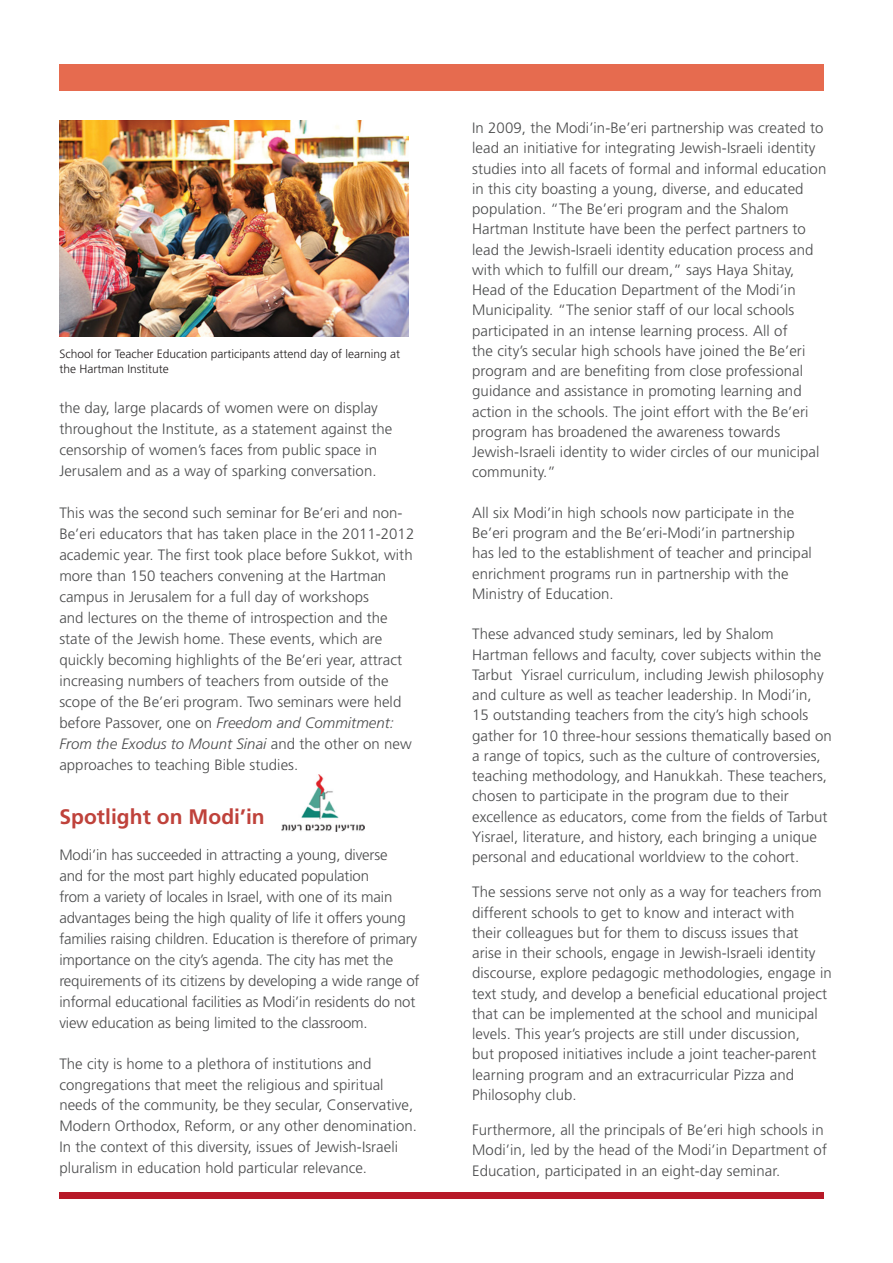
<style>
.page{position:relative;width:893px;height:1263px;background:#fff}
.page>*{position:absolute;margin:0;border:0;box-sizing:border-box;transform-origin:0 0}
.t1{font:700 21px "Frutiger";letter-spacing:.005em;color:#bf423b}
.t2{font:300 15px/20.2px "Frutiger";letter-spacing:.005em;color:#4b4c4d}
.t3{font:300 12px/15px "Frutiger";color:#231f20}
.s1{font-style:italic}
</style>
<div class="page">
<div style="left:59px;top:64px;width:765px;height:26px;background:#e66b4f"></div>
<div style="left:59px;top:1192px;width:765px;height:7px;background:#b71928"></div>
<img style="left:59px;top:120px;width:349px;height:216px">
<img style="left:282px;top:774px;width:82px;height:57px">
<p class="t3" style="left:59px;top:346px;width:342px">School for Teacher Education participants attend day of learning at the Hartman Institute</p>
<p class="t2" style="left:59px;top:397px;width:334px;line-height:21px">the day, large placards of women were on display throughout the Institute, as a statement against the censorship of women s’ faces from public space in Jerusalem and as a way of sparking conversation.</p>
<p class="t2" style="left:59px;top:502px;width:345px">This was the second such seminar for Be’eri and non-</p>
<p class="t2" style="left:59px;top:544px;width:355px;line-height:21px">academic year. The first took place before Sukkot, with more than 150 teachers convening at the Hartman campus in Jerusalem for a full day of workshops<br>and lectures on the theme of introspection and the state of the Jewish home. These events, which are quickly becoming highlights of the Be’eri year, attract increasing numbers of teachers from outside of the scope of the Be’eri program. Two seminars were held before Passover, one on <span class="s1">Freedom and Commitment:<br>From the Exodus to Mount Sinai</span> and the other on new approaches to teaching Bible studies.</p>
<h1 class="t1" style="left:59px;top:804px;width:207px">Spotlight on Modi i n’</h1>
<p class="t2" style="left:59px;top:844px;width:362px;line-height:21px">Modi i n’ has succeeded in attracting a young, diverse<br>and for the most part highly educated population<br>from a variety of locales in Israel, with one of its main advantages being the high quality of life it offers young families raising children. Education is therefore of primary importance on the city s’ agenda. The city has met the requirements of its citizens by developing a wide range of informal educational facilities as Modi i n’ residents do not view education as being limited to the classroom.</p>
<p class="t2" style="left:59px;top:1053px;width:359px;line-height:20.7px">The city is home to a plethora of institutions and congregations that meet the religious and spiritual needs of the community, be they secular, Conservative, Modern Orthodox, Reform, or any other denomination.<br>In the context of this diversity, issues of Jewish-Israeli pluralism in education hold particular relevance.</p>
<p class="t2" style="left:59px;top:523px;width:356px">Be’eri educators that has taken place in the 2011-2012</p>
<p class="t2" style="left:472px;top:118px;width:356px">In 2009, the Modi i n’ -Be’eri partnership was created to lead an initiative for integrating Jewish-Israeli identity studies into all facets of formal and informal education in this city boasting a young, diverse, and educated population “. The Be’eri program and the Shalom Hartman Institute have been the perfect partners to lead the Jewish-Israeli identity education process and with which to fulfill our dream ”, says Haya Shitay, Head of the Education Department of the Modi i n’ Municipality “. The senior staff of our local schools participated in an intense learning process. All of<br>the city s’ secular high schools have joined the Be’eri program and are benefiting from close professional guidance and assistance in promoting learning and action in the schools. The joint effort with the Be’eri program has broadened the awareness towards Jewish-Israeli identity to wider circles of our municipal community “.</p>
<p class="t2" style="left:472px;top:502px;width:341px">All six Modi i n’ high schools now participate in the Be’eri program and the Be’eri-Modi i n’ partnership has led to the establishment of teacher and principal enrichment programs run in partnership with the Ministry of Education.</p>
<p class="t2" style="left:472px;top:624px;width:303px">These advanced study seminars, led by Shalom</p>
<p class="t2" style="left:472px;top:644px;width:351px">Hartman fellows and faculty, cover subjects within the</p>
<p class="t2" style="left:521px;top:664px;width:304px">Yisrael curriculum, including Jewish philosophy</p>
<p class="t2" style="left:472px;top:664px;width:361px">Tarbut<br>and culture as well as teacher leadership. In Modi i n’ , 15 outstanding teachers from the city s’ high schools gather for 10 three-hour sessions thematically based on a range of topics, such as the culture of controversies, teaching methodology, and Hanukkah. These teachers, chosen to participate in the program due to their excellence as educators, come from the fields of Tarbut Yisrael, literature, and history, each bringing a unique personal and educational worldview to the cohort.</p>
<p class="t2" style="left:472px;top:882px;width:361px">The sessions serve not only as a way for teachers from different schools to get to know and interact with<br>their colleagues but for them to discuss issues that arise in their schools, engage in Jewish-Israeli identity discourse, explore pedagogic methodologies, engage in text study, and develop a beneficial educational project that can be implemented at the school and municipal levels. This year s’ projects are still under discussion,<br>but proposed initiatives include a joint teacher-parent learning program and an extracurricular Pizza and Philosophy club.</p>
<p class="t2" style="left:472px;top:1120px;width:356px">Furthermore, all the principals of Be’eri high schools in<br>Modi i n’ , led by the head of the Modi i n’ Department of<br>Education, participated in an eight-day seminar.</p>
</div>
